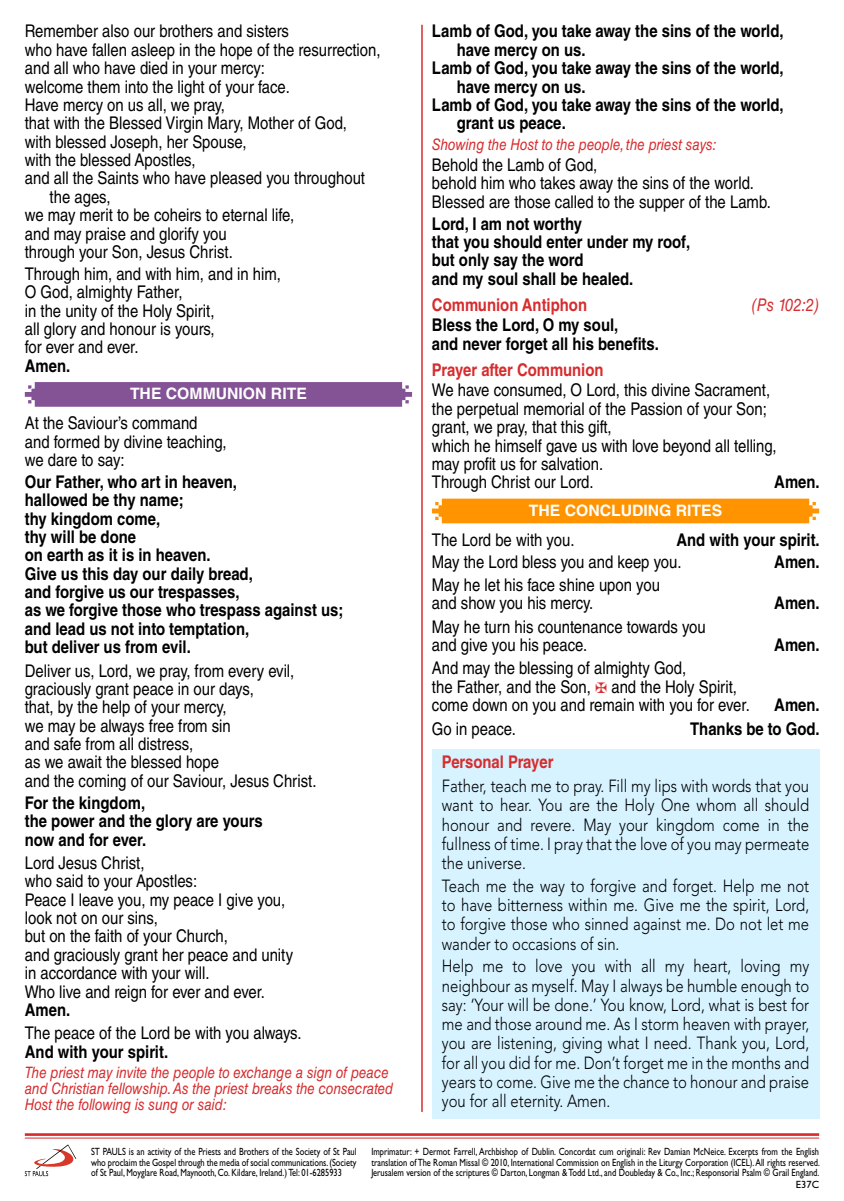
<style>
.page{position:relative;width:844px;height:1201px;background:#fff}
.page>*{position:absolute;margin:0;border:0;box-sizing:border-box;transform-origin:0 0}
.t1{font:17.5px/18.4px "Helvetica LT Std";color:#000;scale:.85 1}
.t2{font:300 17.5px/19.2px "Avenir LT Std";color:#000;text-align:justify;scale:.85 1}
.t3{font:700 17.5px/18.4px "Helvetica LT Std";color:#000;scale:.85 1}
.t4{font:700 17.5px "Helvetica LT Std";color:#d72c2e;scale:.85 1}
.t5{font:italic 17.5px "Helvetica LT Std";color:#d72c2e;scale:.85 1}
.t6{font:italic 15.75px/15.8px "Helvetica LT Std";color:#d72c2e;scale:.85 1}
.t7{font:700 15.75px "Helvetica LT Std";color:#fff}
.t8{font:10.5px/10.8px "Gill Sans Std";color:#000;text-align:justify;scale:.8 1}
.s1{color:#d72c2e}
</style>
<div class="page">
<hr style="left:25px;top:1133px;width:794px;height:2px;background:#d72c2e">
<hr style="left:25px;top:1137px;width:794px;height:1px;background:#d72c2e">
<svg style="left:25px;top:1144px;width:52px;height:32px"></svg>
<svg style="left:25px;top:382px;width:387px;height:25px;background:#895a9a"></svg>
<svg style="left:432px;top:498px;width:387px;height:25px;background:#ff990e"></svg>
<div style="left:432px;top:749px;width:387px;height:131px;background:#d6f3ff"></div>
<div style="left:432px;top:848px;width:387px;height:113px;background:#d6f3ff"></div>
<div style="left:432px;top:929px;width:387px;height:189px;background:#d6f3ff"></div>
<hr style="left:421px;top:25px;width:1px;height:1086px;background:#d72c2e">
<p class="t1" style="left:25px;top:22px;width:312px">Remember also our brothers and sisters</p>
<p class="t1" style="left:25px;top:40px;width:420px">who have fallen asleep in the hope of the resurrection,</p>
<p class="t1" style="left:25px;top:59px;width:284px">and all who have died in your mercy:</p>
<p class="t1" style="left:25px;top:77px;width:313px">welcome them into the light of your face.</p>
<p class="t1" style="left:25px;top:96px;width:237px">Have mercy on us all, we pray,</p>
<p class="t1" style="left:25px;top:114px;width:380px">that with the Blessed Virgin Mary, Mother of God,</p>
<p class="t1" style="left:25px;top:132px;width:262px">with blessed Joseph, her Spouse,</p>
<p class="t1" style="left:25px;top:151px;width:202px">with the blessed Apostles,</p>
<p class="t1" style="left:25px;top:169px;width:402px">and all the Saints who have pleased you throughout</p>
<p class="t1" style="left:50px;top:187px;width:73px">the ages,</p>
<p class="t1" style="left:25px;top:206px;width:318px">we may merit to be coheirs to eternal life,</p>
<p class="t1" style="left:25px;top:224px;width:239px">and may praise and glorify you</p>
<p class="t1" style="left:25px;top:243px;width:246px">through your Son, Jesus Christ.</p>
<p class="t1" style="left:25px;top:264px;width:303px">Through him, and with him, and in him,<br>O God, almighty Father,<br>in the unity of the Holy Spirit,<br>all glory and honour is yours,<br>for ever and ever.</p>
<p class="t3" style="left:25px;top:356px;width:55px">Amen.</p>
<p class="t7" style="left:130px;top:384px;width:178px">THE COMMUNION RITE</p>
<p class="t1" style="left:25px;top:414px;width:239px">At the Saviour’s command and formed by divine teaching, we dare to say:</p>
<p class="t3" style="left:25px;top:472px;width:376px">Our Father, who art in heaven,<br>hallowed be thy name;<br>thy kingdom come,<br>thy will be done<br>on earth as it is in heaven.<br>Give us this day our daily bread,<br>and forgive us our trespasses,<br>as we forgive those who trespass against us; and lead us not into temptation,<br>but deliver us from evil.</p>
<p class="t1" style="left:25px;top:661px;width:344px">Deliver us, Lord, we pray, from every evil, graciously grant peace in our days,<br>that, by the help of your mercy,<br>we may be always free from sin<br>and safe from all distress,<br>as we await the blessed hope<br>and the coming of our Saviour, Jesus Christ.</p>
<p class="t3" style="left:25px;top:793px;width:281px">For the kingdom,<br>the power and the glory are yours now and for ever.</p>
<p class="t1" style="left:25px;top:853px;width:317px">Lord Jesus Christ,<br>who said to your Apostles:<br>Peace I leave you, my peace I give you, look not on our sins,<br>but on the faith of your Church,<br>and graciously grant her peace and unity in accordance with your will.<br>Who live and reign for ever and ever.</p>
<p class="t3" style="left:25px;top:1000px;width:55px">Amen.</p>
<p class="t1" style="left:25px;top:1023px;width:327px">The peace of the Lord be with you always.</p>
<p class="t3" style="left:25px;top:1042px;width:170px">And with your spirit.</p>
<p class="t6" style="left:25px;top:1064px;width:435px">The priest may invite the people to exchange a sign of peace and Christian fellowship. As the priest breaks the consecrated<br>Host the following is sung or said:</p>
<p class="t3" style="left:432px;top:22px;width:415px">Lamb of God, you take away the sins of the world,</p>
<p class="t3" style="left:456px;top:40px;width:153px">have mercy on us.</p>
<p class="t3" style="left:432px;top:59px;width:415px">Lamb of God, you take away the sins of the world,</p>
<p class="t3" style="left:456px;top:77px;width:153px">have mercy on us.</p>
<p class="t3" style="left:432px;top:95px;width:415px">Lamb of God, you take away the sins of the world,</p>
<p class="t3" style="left:456px;top:114px;width:130px">grant us peace.</p>
<p class="t6" style="left:432px;top:137px;width:336px">Showing the Host to the people, the priest says:</p>
<p class="t1" style="left:432px;top:155px;width:400px">Behold the Lamb of God,<br>behold him who takes away the sins of the world.<br>Blessed are those called to the supper of the Lamb.</p>
<p class="t3" style="left:432px;top:214px;width:305px">Lord, I am not worthy<br>that you should enter under my roof, but only say the word<br>and my soul shall be healed.</p>
<p class="t4" style="left:432px;top:294px;width:184px">Communion Antiphon</p>
<p class="t5" style="left:751px;top:294px;width:80px">(Ps 102:2)</p>
<p class="t3" style="left:432px;top:316px;width:268px">Bless the Lord, O my soul,<br>and never forget all his benefits.</p>
<p class="t4" style="left:432px;top:359px;width:203px">Prayer after Communion</p>
<p class="t1" style="left:432px;top:381px;width:407px">We have consumed, O Lord, this divine Sacrament, the perpetual memorial of the Passion of your Son; grant, we pray, that this gift,<br>which he himself gave us with love beyond all telling, may profit us for salvation.<br>Through Christ our Lord.</p>
<p class="t3" style="left:774px;top:473px;width:55px">Amen.</p>
<p class="t7" style="left:528px;top:501px;width:195px">THE CONCLUDING RITES</p>
<p class="t1" style="left:432px;top:530px;width:169px">The Lord be with you.</p>
<p class="t3" style="left:676px;top:530px;width:170px">And with your spirit.</p>
<p class="t1" style="left:432px;top:552px;width:295px">May the Lord bless you and keep you.</p>
<p class="t3" style="left:774px;top:552px;width:55px">Amen.</p>
<p class="t1" style="left:432px;top:575px;width:270px">May he let his face shine upon you and show you his mercy.</p>
<p class="t3" style="left:774px;top:593px;width:55px">Amen.</p>
<p class="t1" style="left:432px;top:617px;width:323px">May he turn his countenance towards you and give you his peace.</p>
<p class="t1" style="left:432px;top:659px;width:375px">And may the blessing of almighty God,<br>the Father, and the Son, <span class="s1">✠</span> and the Holy Spirit, come down on you and remain with you for ever.</p>
<p class="t3" style="left:774px;top:635px;width:55px">Amen.</p>
<p class="t3" style="left:774px;top:695px;width:55px">Amen.</p>
<p class="t1" style="left:432px;top:719px;width:100px">Go in peace.</p>
<p class="t3" style="left:690px;top:719px;width:154px">Thanks be to God.</p>
<p class="t4" style="left:441px;top:751px;width:133px">Personal Prayer</p>
<p class="t2" style="left:441px;top:776px;width:433px">Father, teach me to pray. Fill my lips with words that you want to hear. You are the Holy One whom all should honour and revere. May your kingdom come in the fullness of time. I pray that the love of you may permeate the universe.</p>
<p class="t2" style="left:441px;top:876px;width:433px">Teach me the way to forgive and forget. Help me not to have bitterness within me. Give me the spirit, Lord, to forgive those who sinned against me. Do not let me wander to occasions of sin.</p>
<p class="t2" style="left:441px;top:956px;width:433px">Help me to love you with all my heart, loving my neighbour as myself. May I always be humble enough to say: ‘Your will be done.’ You know, Lord, what is best for me and those around me. As I storm heaven with prayer, you are listening, giving what I need. Thank you, Lord, for all you did for me. Don’t forget me in the months and years to come. Give me the chance to honour and praise you for all eternity. Amen.</p>
<p class="t8" style="left:91px;top:1146px;width:333px">ST PAULS is an activity of the Priests and Brothers of the Society of St Paul who proclaim the Gospel through the media of social communications. (Society of St Paul, Moyglare Road, Maynooth, Co. Kildare, Ireland.) Tel: 01-6285933</p>
<p class="t8" style="left:371px;top:1146px;width:562px;text-align:right">Imprimatur: + Dermot Farrell, Archbishop of Dublin. Concordat cum originali: Rev Damian McNeice. Excerpts from the English translation of The Roman Missal © 2010, International Commission on English in the Liturgy Corporation (ICEL). All rights reserved.<br>Jerusalem version of the scriptures © Darton, Longman &amp; Todd Ltd., and Doubleday &amp; Co., Inc.; Responsorial Psalm © Grail England.<br>E37C</p>
</div>
